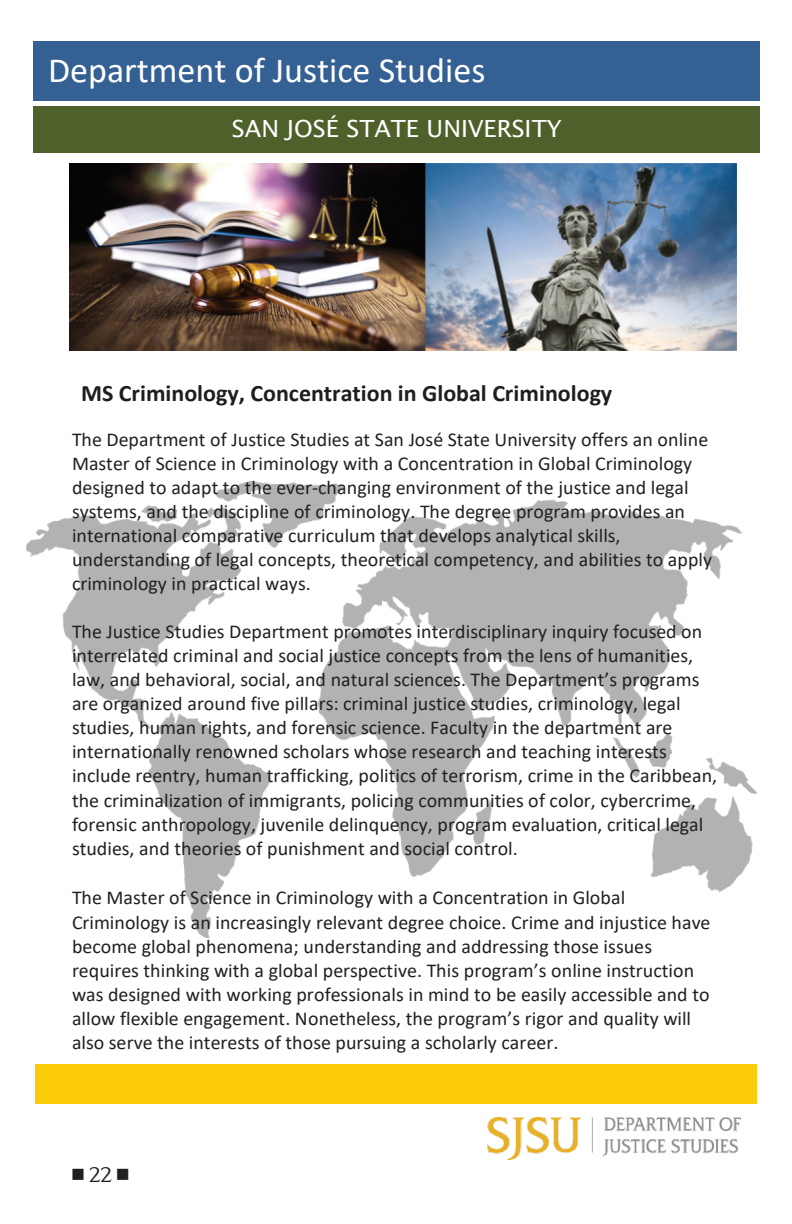
<style>
.page{position:relative;width:792px;height:1224px;background:#fff}
.page>*{position:absolute;margin:0;border:0;box-sizing:border-box;transform-origin:0 0}
.t1{font:35.4px "Calibri";color:#fff}
.t2{font:700 23.6px "Calibri";color:#201d1e}
.t3{font:23.6px "Lucida Sans";color:#fff}
.t4{font:200 20px "SJSU Spartan";color:#231f20}
.t5{font:19.6px/24px "Calibri";color:#231f20}
.s1{color:#201d1e}
</style>
<div class="page">
<div style="left:34px;top:42px;width:726px;height:59px;background:#346093"></div>
<div style="left:34px;top:107px;width:726px;height:46px;background:#4e612b"></div>
<img style="left:70px;top:164px;width:667px;height:186px">
<img style="left:27px;top:481px;width:729px;height:457px">
<img style="left:487px;top:1117px;width:253px;height:42px">
<div style="left:35px;top:1064px;width:722px;height:40px;background:#fdcc09"></div>
<h1 class="t1" style="left:48px;top:46px;width:439px">Department of Justice Studies</h1>
<p class="t3" style="left:232px;top:115px;width:331px">SAN JOSÉ STATE UNIVERSITY</p>
<p class="t2" style="left:81px;top:377px;width:533px">MS Criminology, Concentration in Global Criminology</p>
<p class="t5" style="left:72px;top:427px;width:642px"><span class="s1">T</span>he Department of Justice Studies at San José State University offers an online Master of Science in Criminology with a Concentration in Global Criminology designed to adapt to the ever-changing environment of the justice and legal systems, and the discipline of criminology. The degree program provides an international comparative curriculum that develops analytical skills, understanding of legal concepts, theoretical competency, and abilities to apply criminology in practical ways.</p>
<p class="t5" style="left:72px;top:619px;width:647px">The Justice Studies Department promotes interdisciplinary inquiry focused on interrelated criminal and social justice concepts from the lens of humanities, law, and behavioral, social, and natural sciences. The Department’s programs are organized around five pillars: criminal justice studies, criminology, legal studies, human rights, and forensic science. Faculty in the department are internationally renowned scholars whose research and teaching interests include reentry, human trafficking, politics of terrorism, crime in the Caribbean, the criminalization of immigrants, policing communities of color, cybercrime, forensic anthropology, juvenile delinquency, program evaluation, critical legal studies, and theories of punishment and social control.</p>
<p class="t5" style="left:72px;top:885px;width:640px">The Master of Science in Criminology with a Concentration in Global Criminology is an increasingly relevant degree choice. Crime and injustice have become global phenomena; understanding and addressing those issues requires thinking with a global perspective. This program’s online instruction was designed with working professionals in mind to be easily accessible and to allow flexible engagement. Nonetheless, the program’s rigor and quality will also serve the interests of those pursuing a scholarly career.</p>
<p class="t4" style="left:72px;top:1162px;width:58px">■ 22 ■</p>
</div>
